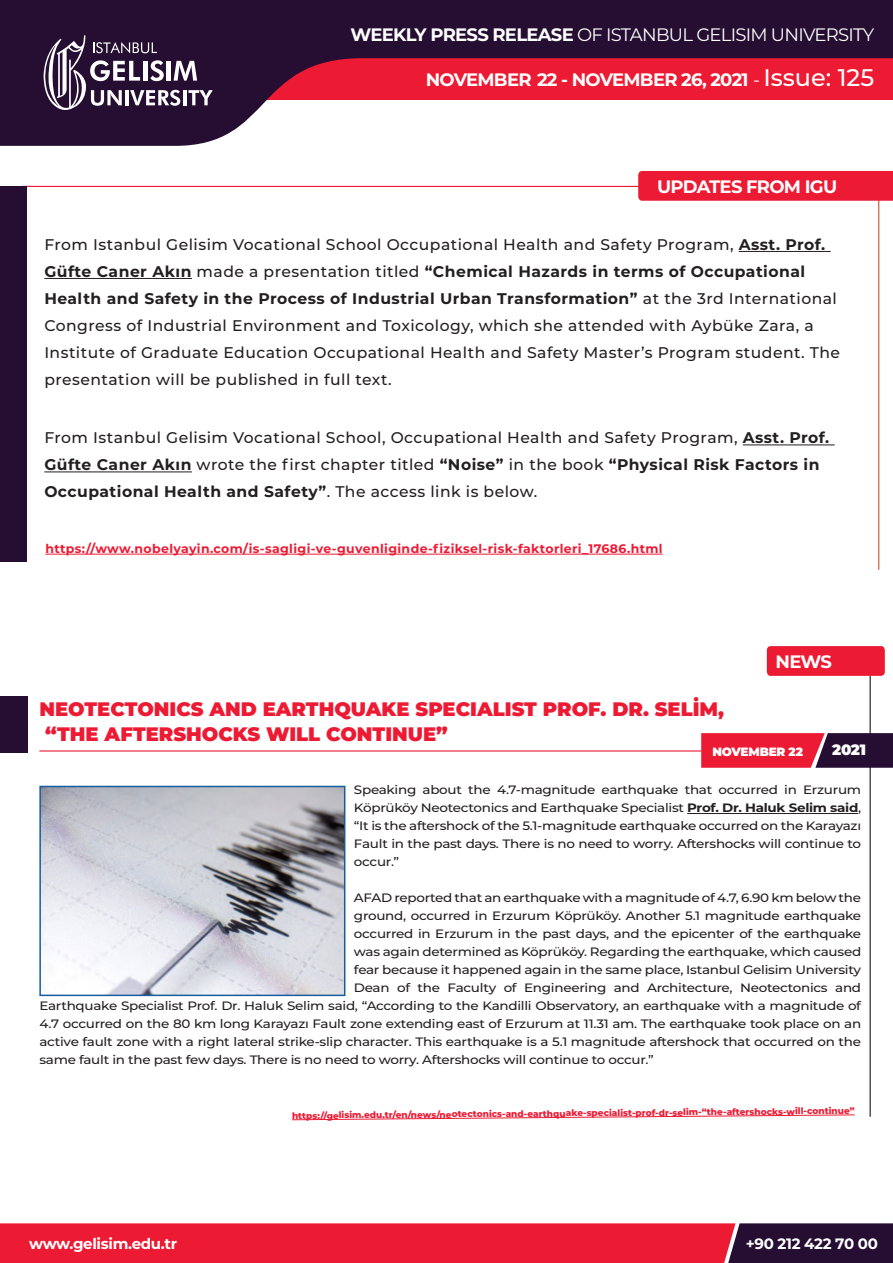
<style>
.page{position:relative;width:893px;height:1263px;background:#fff}
.page>*{position:absolute;margin:0;border:0;box-sizing:border-box;transform-origin:0 0}
.t1{font:900 19.5px "Montserrat";color:#ed1a33}
.t2{font:700 18px "Montserrat";letter-spacing:-.04em;color:#fff}
.t3{font:18px "Montserrat";letter-spacing:-.04em;color:#fff}
.t4{font:500 15.45px/27px "Montserrat";letter-spacing:.03em;color:#231f20}
.t5{font:700 15px "Montserrat";letter-spacing:-.02em;color:#fff}
.t6{font:900 15px "Montserrat";color:#fff}
.t7{font:700 12.3px "Montserrat";letter-spacing:.03em;color:#ed1a33}
.t8{font:500 12.15px/18px "Montserrat";letter-spacing:-.02em;color:#231f20;text-align:justify;scale:1.11 1}
.t9{font:900 12px "Montserrat";letter-spacing:-.02em;color:#fff}
.t10{font:800 9px "Montserrat";color:#ed1a33}
.s1{font-weight:700}
.s2{font-weight:400}
.s3{font-weight:500;font-size:24px}
</style>
<div class="page">
<svg style="left:0;top:0;width:893px;height:146px;fill:#250e31"></svg>
<svg style="left:0;top:1223px;width:893px;height:40px;background:#c91b35"></svg>
<svg style="left:40px;top:35px;width:173px;height:76px"></svg>
<div style="left:767px;top:646px;width:118px;height:30px;background:#ed1a33;border-radius:4px"></div>
<div style="left:0;top:697px;width:28px;height:56px;background:#250e31"></div>
<hr style="left:687px;top:813px;width:171px;height:1px;background:#231f20">
<hr style="left:39px;top:750px;width:662px;height:1px;background:#ed1a33">
<svg style="left:701px;top:733px;width:192px;height:35px;background:#a41c38"></svg>
<hr style="left:870px;top:676px;width:1px;height:441px;background:#250e31">
<svg style="left:292px;top:1114px;width:563px;height:6px"></svg>
<img style="left:42px;top:789px;width:300px;height:204px">
<div style="left:39px;top:786px;width:306px;height:210px;border:2px solid #175d9e"></div>
<hr style="left:878px;top:194px;width:1px;height:376px;background:#d34c29">
<hr style="left:22px;top:186px;width:631px;height:1px;background:#ed1a33">
<div style="left:638px;top:171px;width:255px;height:30px;background:#ed1a33"></div>
<hr style="left:739px;top:251px;width:92px;height:1px;background:#231f20">
<hr style="left:44px;top:278px;width:148px;height:1px;background:#231f20">
<hr style="left:743px;top:444px;width:92px;height:1px;background:#231f20">
<hr style="left:44px;top:471px;width:148px;height:1px;background:#231f20">
<hr style="left:45px;top:554px;width:618px;height:1px;background:#ed1a33">
<div style="left:0;top:186px;width:27px;height:375px;background:#250e31"></div>
<p class="t3" style="left:350px;top:22px;width:525px"><span class="s1">WEEKLY PRESS RELEASE</span> OF ISTANBUL GELISIM UNIVERSITY</p>
<p class="t2" style="left:426px;top:67px;width:450px">NOVEMBER 22 - NOVEMBER 26, 2021 <span class="s2">-</span> <span class="s3">Issue: 125</span></p>
<p class="t2" style="left:657px;top:173px;width:182px">UPDATES FROM IGU</p>
<p class="t4" style="left:44px;top:230px;width:797px">From Istanbul Gelisim Vocational School Occupational Health and Safety Program, <span class="s1">Asst. Prof.<br>Güfte Caner Akın</span> made a presentation titled <span class="s1">“Chemical Hazards in terms of Occupational Health and Safety in the Process of Industrial Urban Transformation”</span> at the 3rd International Congress of Industrial Environment and Toxicology, which she attended with Aybüke Zara, a Institute of Graduate Education Occupational Health and Safety Master’s Program student. The presentation will be published in full text.</p>
<p class="t4" style="left:44px;top:424px;width:786px">From Istanbul Gelisim Vocational School, Occupational Health and Safety Program, <span class="s1">Asst. Prof.<br>Güfte Caner Akın</span> wrote the first chapter titled <span class="s1">“Noise”</span> in the book <span class="s1">“Physical Risk Factors in<br>Occupational Health and Safety”</span>. The access link is below.</p>
<p class="t7" style="left:45px;top:540px;width:619px">https://www.nobelyayin.com/is-sagligi-ve-guvenliginde-fiziksel-risk-faktorleri_17686.html</p>
<p class="t1" style="left:39px;top:694px;width:686px">NEOTECTONICS AND EARTHQUAKE SPECIALIST PROF. DR. SELİM,</p>
<p class="t1" style="left:45px;top:720px;width:404px">“THE AFTERSHOCKS WILL CONTINUE”</p>
<p class="t2" style="left:776px;top:649px;width:58px">NEWS</p>
<p class="t9" style="left:713px;top:743px;width:92px">NOVEMBER 22</p>
<p class="t6" style="left:832px;top:739px;width:35px">2021</p>
<p class="t8" style="left:354px;top:780px;width:458px">Speaking about the 4.7-magnitude earthquake that occurred in Erzurum Köprüköy Neotectonics and Earthquake Specialist <span class="s1">Prof. Dr. Haluk Selim said</span>, “It is the aftershock of the 5.1-magnitude earthquake occurred on the Karayazı Fault in the past days. There is no need to worry. Aftershocks will continue to occur.”</p>
<p class="t8" style="left:354px;top:888px;width:458px">AFAD reported that an earthquake with a magnitude of 4.7, 6.90 km below the</p>
<p class="t8" style="left:354px;top:906px;width:458px">ground, occurred in Erzurum Köprüköy. Another 5.1 magnitude earthquake</p>
<p class="t8" style="left:354px;top:924px;width:458px">occurred in Erzurum in the past days, and the epicenter of the earthquake</p>
<p class="t8" style="left:354px;top:942px;width:458px">was again determined as Köprüköy. Regarding the earthquake, which caused</p>
<p class="t8" style="left:354px;top:960px;width:458px">fear because it happened again in the same place, Istanbul Gelisim University</p>
<p class="t8" style="left:354px;top:978px;width:458px">Dean of the Faculty of Engineering and Architecture, Neotectonics and</p>
<p class="t8" style="left:39px;top:996px;width:742px">Earthquake Specialist Prof. Dr. Haluk Selim said, “According to the Kandilli Observatory, an earthquake with a magnitude of</p>
<p class="t8" style="left:39px;top:1014px;width:742px">4.7 occurred on the 80 km long Karayazı Fault zone extending east of Erzurum at 11.31 am. The earthquake took place on an</p>
<p class="t8" style="left:39px;top:1032px;width:742px">active fault zone with a right lateral strike-slip character. This earthquake is a 5.1 magnitude aftershock that occurred on the</p>
<p class="t8" style="left:39px;top:1050px;width:555px">same fault in the past few days. There is no need to worry. Aftershocks will continue to occur.”</p>
<p class="t10" style="left:292px;top:1111px;width:564px;rotate:-1deg">https://gelisim.edu.tr/en/news/neotectonics-and-earthquake-specialist-prof-dr-selim-“the-aftershocks-will-continue”</p>
<p class="t5" style="left:29px;top:1233px;width:150px">www.gelisim.edu.tr</p>
<p class="t5" style="left:746px;top:1233px;width:134px">+90 212 422 70 00</p>
</div>
